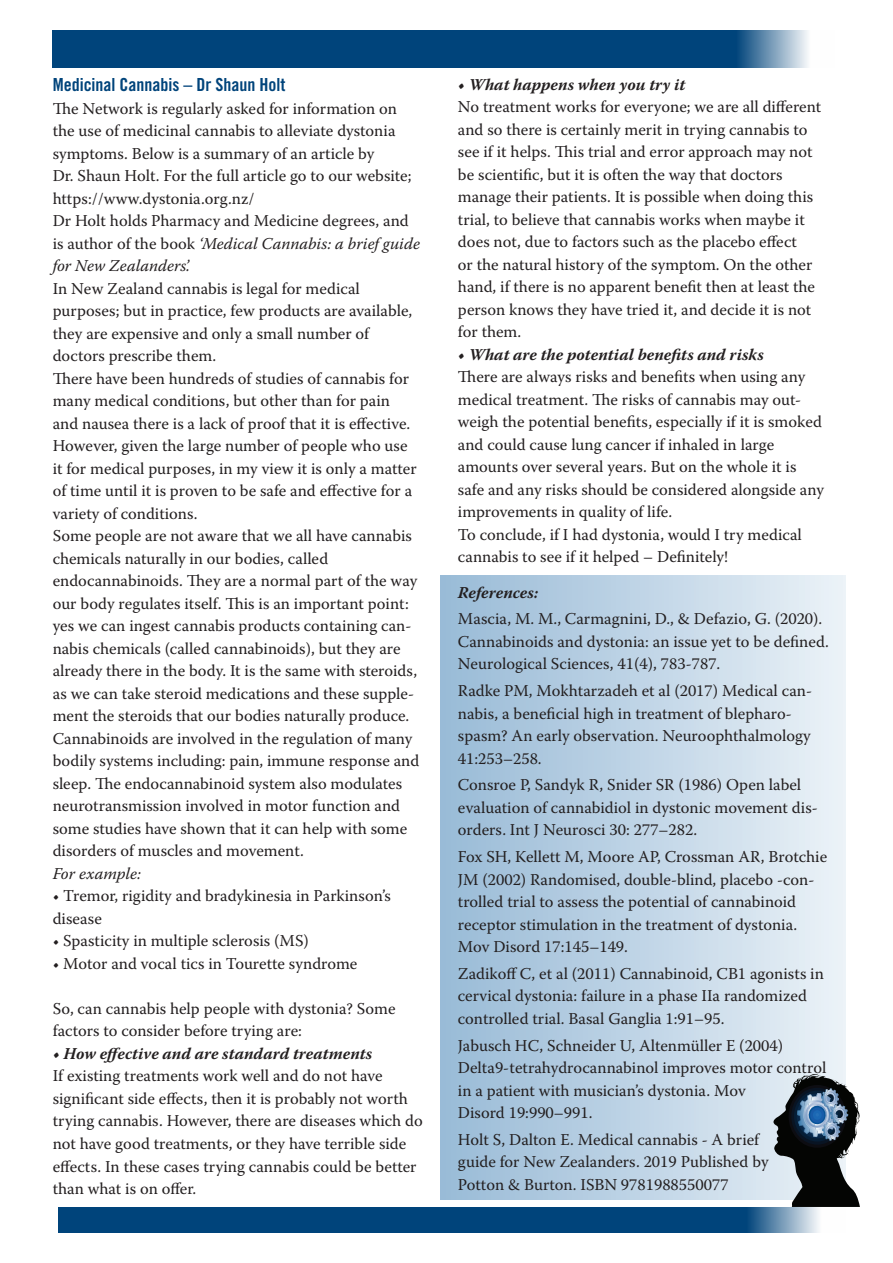
<style>
.page{position:relative;width:893px;height:1263px;background:#fff}
.page>*{position:absolute;margin:0;border:0;box-sizing:border-box;transform-origin:0 0}
.head{font:18px "Trade Gothic Bold Cond Twenty";color:#00447b}
.body{font:16.5px/22.5px "Warnock Pro";color:#231f20}
.body-2{font:italic 700 16.5px "Warnock Pro";color:#231f20}
.body-3{font:italic 16.5px "Warnock Pro";color:#231f20}
.s1{font-style:italic}
</style>
<div class="page">
<div style="left:441px;top:575px;width:405px;height:624px;background:linear-gradient(to right,#98bad6,#ebf2f7)"></div>
<div style="left:53px;top:30px;width:782px;height:38px;background:#00447b"></div>
<div style="left:58px;top:1207px;width:788px;height:25px;background:#00447b"></div>
<svg style="left:772px;top:1074px;width:88px;height:133px"></svg>
<p class="head" style="left:53px;top:74px;width:234px">Medicinal Cannabis – Dr Shaun Holt</p>
<p class="body" style="left:53px;top:97px;width:360px">The Network is regularly asked for information on the use of medicinal cannabis to alleviate dystonia symptoms. Below is a summary of an article by<br>Dr. Shaun Holt. For the full article go to our website; https://www.dystonia.org.nz/</p>
<p class="body" style="left:53px;top:209px;width:369px">Dr Holt holds Pharmacy and Medicine degrees, and is author of the book <span class="s1">‘Medical Cannabis: a brief guide for New Zealanders’.</span></p>
<p class="body" style="left:53px;top:277px;width:309px">In New Zealand cannabis is legal for medical</p>
<p class="body" style="left:53px;top:299px;width:361px">purposes; but in practice, few products are available, they are expensive and only a small number of</p>
<p class="body" style="left:53px;top:344px;width:165px">doctors prescribe them.</p>
<p class="body" style="left:53px;top:367px;width:365px">There have been hundreds of studies of cannabis for many medical conditions, but other than for pain and nausea there is a lack of proof that it is effective.<br>However, given the large number of people who use it for medical purposes, in my view it is only a matter of time until it is proven to be safe and effective for a variety of conditions.</p>
<p class="body" style="left:53px;top:524px;width:361px">Some people are not aware that we all have cannabis chemicals naturally in our bodies, called</p>
<p class="body" style="left:53px;top:569px;width:366px">endocannabinoids. They are a normal part of the way our body regulates itself. This is an important point: yes we can ingest cannabis products containing can&shy;nabis chemicals (called cannabinoids), but they are already there in the body. It is the same with steroids, as we can take steroid medications and these supple&shy;ment the steroids that our bodies naturally produce.</p>
<p class="body" style="left:53px;top:727px;width:368px">Cannabinoids are involved in the regulation of many bodily systems including: pain, immune response and sleep. The endocannabinoid system also modulates neurotransmission involved in motor function and some studies have shown that it can help with some disorders of muscles and movement.</p>
<p class="body-3" style="left:53px;top:864px;width:90px">For example:</p>
<p class="body" style="left:53px;top:884px;width:340px">• Tremor, rigidity and bradykinesia in Parkinson’s disease</p>
<p class="body" style="left:53px;top:929px;width:258px">• Spasticity in multiple sclerosis (MS)</p>
<p class="body" style="left:53px;top:952px;width:306px">• Motor and vocal tics in Tourette syndrome</p>
<p class="body" style="left:53px;top:997px;width:344px">So, can cannabis help people with dystonia? Some factors to consider before trying are:</p>
<p class="body-2" style="left:53px;top:1044px;width:321px">• How effective and are standard treatments</p>
<p class="body" style="left:53px;top:1064px;width:372px">If existing treatments work well and do not have significant side effects, then it is probably not worth trying cannabis. However, there are diseases which do not have good treatments, or they have terrible side effects. In these cases trying cannabis could be better than what is on offer.</p>
<p class="body-2" style="left:458px;top:74px;width:229px">• What happens when you try it</p>
<p class="body" style="left:458px;top:95px;width:365px">No treatment works for everyone; we are all different and so there is certainly merit in trying cannabis to see if it helps. This trial and error approach may not be scientific, but it is often the way that doctors</p>
<p class="body" style="left:458px;top:185px;width:359px">manage their patients. It is possible when doing this trial, to believe that cannabis works when maybe it does not, due to factors such as the placebo effect or the natural history of the symptom. On the other hand, if there is no apparent benefit then at least the person knows they have tried it, and decide it is not for them.</p>
<p class="body-2" style="left:458px;top:344px;width:307px">• What are the potential benefits and risks</p>
<p class="body" style="left:458px;top:365px;width:367px">There are always risks and benefits when using any medical treatment. The risks of cannabis may out&shy;weigh the potential benefits, especially if it is smoked and could cause lung cancer if inhaled in large amounts over several years. But on the whole it is safe and any risks should be considered alongside any improvements in quality of life.</p>
<p class="body" style="left:458px;top:523px;width:345px">To conclude, if I had dystonia, would I try medical cannabis to see if it helped – Definitely!</p>
<p class="body-2" style="left:458px;top:582px;width:82px">References:</p>
<p class="body" style="left:458px;top:607px;width:372px">Mascia, M. M., Carmagnini, D., &amp; Defazio, G. (2020).<br>Cannabinoids and dystonia: an issue yet to be defined.<br>Neurological Sciences, 41(4), 783-787.</p>
<p class="body" style="left:458px;top:679px;width:356px">Radke PM, Mokhtarzadeh et al (2017) Medical can&shy;nabis, a beneficial high in treatment of blepharo&shy;spasm? An early observation. Neuroophthalmology 41:253–258.</p>
<p class="body" style="left:458px;top:773px;width:362px">Consroe P, Sandyk R, Snider SR (1986) Open label evaluation of cannabidiol in dystonic movement dis&shy;orders. Int J Neurosci 30: 277–282.</p>
<p class="body" style="left:458px;top:845px;width:371px">Fox SH, Kellett M, Moore AP, Crossman AR, Brotchie JM (2002) Randomised, double-blind, placebo -con&shy;trolled trial to assess the potential of cannabinoid receptor stimulation in the treatment of dystonia.<br>Mov Disord 17:145–149.</p>
<p class="body" style="left:458px;top:962px;width:367px">Zadikoff C, et al (2011) Cannabinoid, CB1 agonists in cervical dystonia: failure in a phase IIa randomized controlled trial. Basal Ganglia 1:91–95.</p>
<p class="body" style="left:458px;top:1034px;width:370px">Jabusch HC, Schneider U, Altenmüller E (2004)<br>Delta9-tetrahydrocannabinol improves motor control in a patient with musician’s dystonia. Mov<br>Disord 19:990–991.</p>
<p class="body" style="left:458px;top:1128px;width:312px">Holt S, Dalton E. Medical cannabis - A brief guide for New Zealanders. 2019 Published by<br>Potton &amp; Burton. ISBN 9781988550077</p>
</div>
